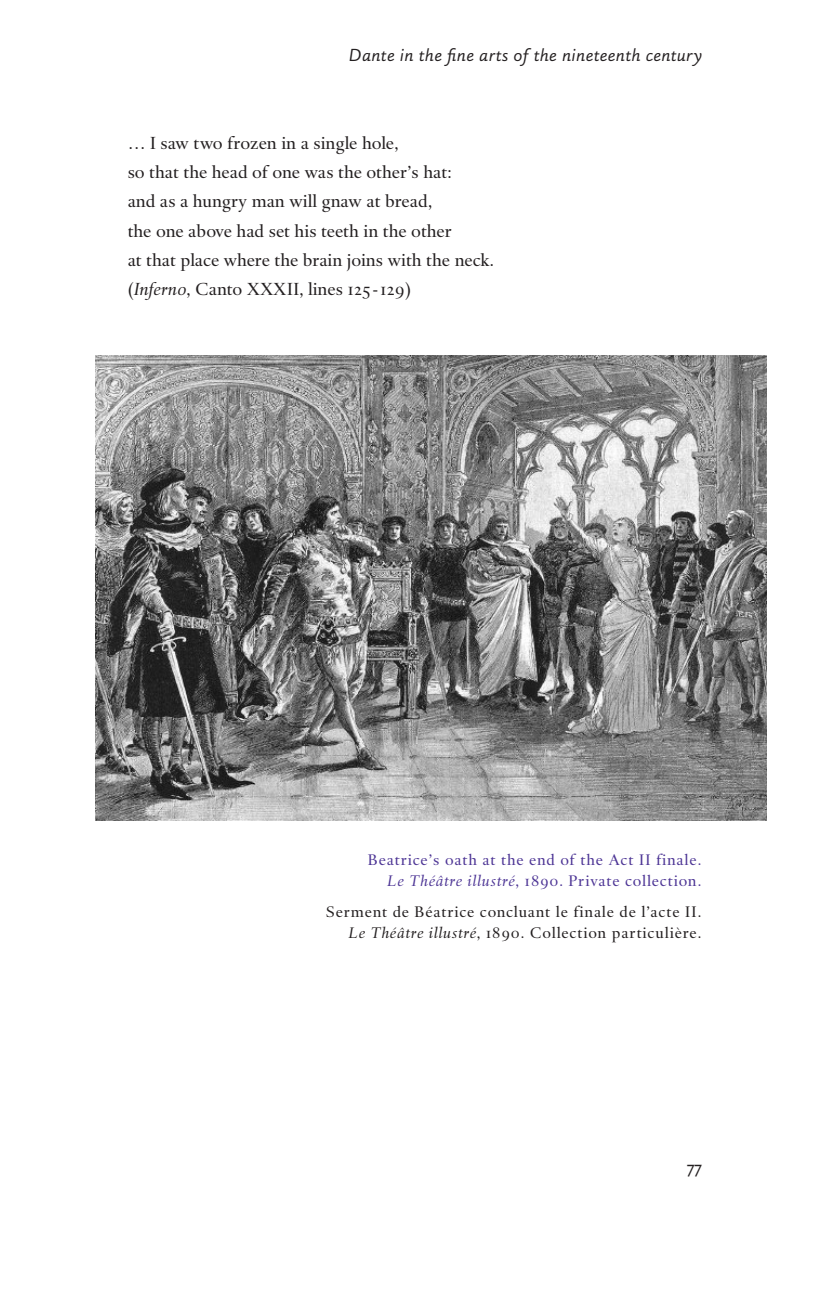
<style>
.page{position:relative;width:830px;height:1289px;background:#fff}
.page>*{position:absolute;margin:0;border:0;box-sizing:border-box;transform-origin:0 0}
.t1{font:18px/29.2px "DTL Haarlemmer SD";color:#231f20}
.t2{font:italic 18px "DTL Haarlemmer SD Sans";letter-spacing:.025em;color:#231f20}
.t3{font:18px "DTL Haarlemmer D Sans Caps";color:#231f20}
.t4{font:15.75px/20.2px "DTL Haarlemmer SD";letter-spacing:.05em;color:#231f20;text-align:right}
.t5{font:15.75px/20.2px "DTL Haarlemmer SD";letter-spacing:.05em;color:#4d3595;text-align:right}
.s1{font-style:italic}
</style>
<div class="page">
<img style="left:96px;top:355px;width:669px;height:465px">
<p class="t2" style="left:348px;top:44px;width:355px">Dante in the fine arts of the nineteenth century</p>
<p class="t1" style="left:128px;top:128px;width:368px">… I saw two frozen in a single hole,<br>so that the head of one was the other’s hat:<br>and as a hungry man will gnaw at bread,<br>the one above had set his teeth in the other<br>at that place where the brain joins with the neck. (<span class="s1">Inferno</span>, Canto XXXII, lines 125-129)</p>
<p class="t5" style="left:367px;top:849px;width:335px">Beatrice’s oath at the end of the Act II finale.<br><span class="s1">Le Théâtre illustré</span>, 1890. Private collection.</p>
<p class="t4" style="left:325px;top:901px;width:377px">Serment de Béatrice concluant le finale de l’acte II.<br><span class="s1">Le Théâtre illustré</span>, 1890. Collection particulière.</p>
<p class="t3" style="left:686px;top:1156px;width:17px">77</p>
</div>
